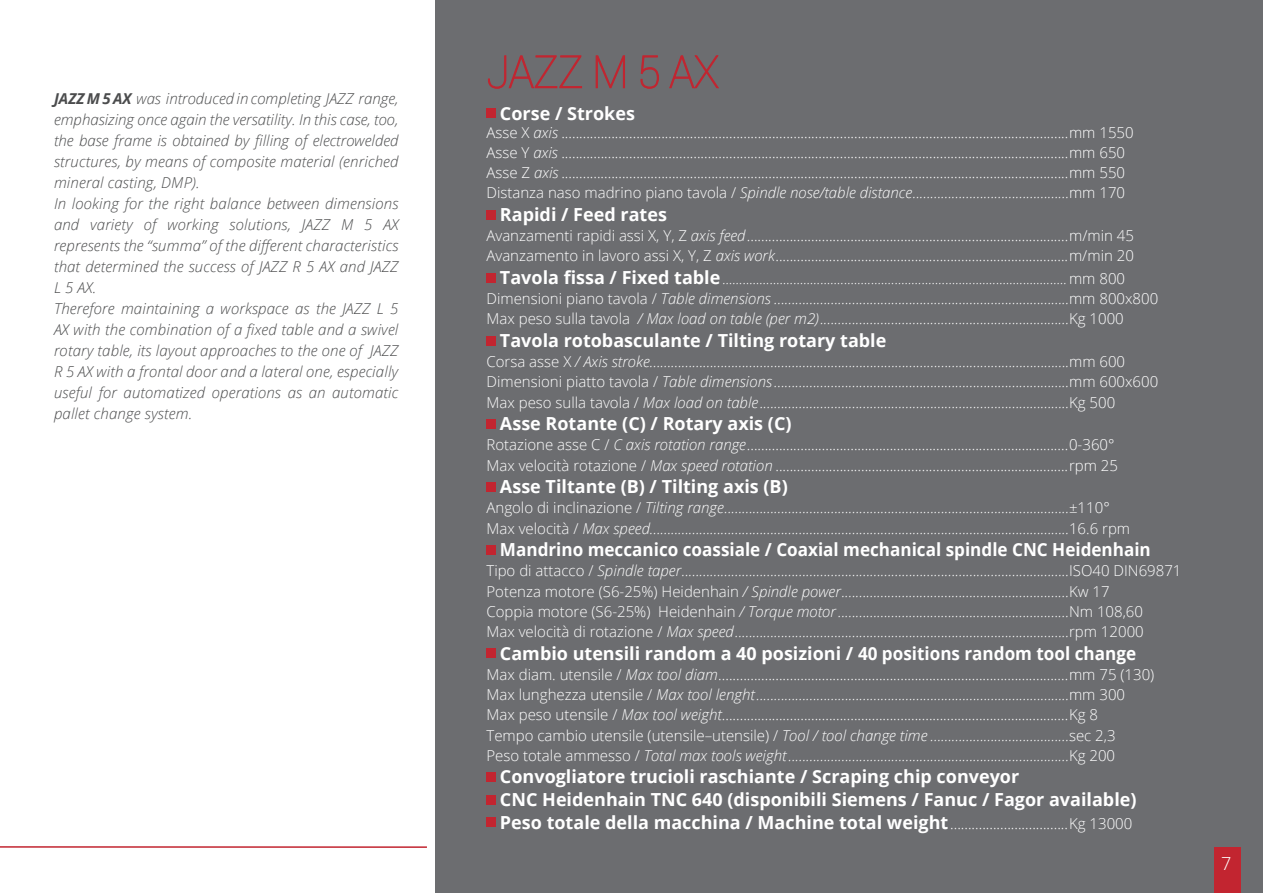
<style>
.page{position:relative;width:1263px;height:893px;background:#fff}
.page>*{position:absolute;margin:0;border:0;box-sizing:border-box;transform-origin:0 0}
.t1{font:700 18px/22.5px "Open Sans";color:#fff}
.t2{font:700 18px "Open Sans";color:#fff;scale:.95 1}
.t3{font:300 18px "Open Sans";color:#fff}
.t4{font:300 15px/20.2px "Open Sans";color:#fff}
.t5{font:italic 300 15px/20.2px "Open Sans";color:#fff}
.t6{font:italic 300 15px/21px "Open Sans";letter-spacing:.01em;color:#4b4c4d}
.t7{font:italic 300 14.25px "Open Sans";color:#fff}
.s1{font-weight:700}
.s2{font-style:italic}
.s3{font-weight:700;font-style:normal;font-size:18px}
.s4{font-style:normal;font-size:15px}
.s5{font-style:normal}
.s6{font-weight:300;font-size:15px}
</style>
<div class="page">
<div style="left:435px;top:0;width:828px;height:893px;background:#6c6d70"></div>
<div style="left:1214px;top:847px;width:27px;height:46px;background:#c22530"></div>
<svg style="left:488px;top:55px;width:94px;height:34px"></svg>
<svg style="left:595px;top:55px;width:30px;height:34px"></svg>
<svg style="left:640px;top:55px;width:19px;height:34px"></svg>
<svg style="left:669px;top:55px;width:50px;height:34px"></svg>
<div style="left:486px;top:108px;width:10px;height:10px;background:#c22530"></div>
<div style="left:486px;top:210px;width:10px;height:9px;background:#c22530"></div>
<div style="left:486px;top:273px;width:10px;height:9px;background:#c22530"></div>
<div style="left:486px;top:336px;width:10px;height:9px;background:#c22530"></div>
<div style="left:486px;top:419px;width:10px;height:10px;background:#c22530"></div>
<div style="left:486px;top:482px;width:10px;height:10px;background:#c22530"></div>
<div style="left:486px;top:545px;width:10px;height:10px;background:#c22530"></div>
<div style="left:486px;top:648px;width:10px;height:10px;background:#c22530"></div>
<div style="left:486px;top:772px;width:10px;height:10px;background:#c22530"></div>
<div style="left:486px;top:795px;width:10px;height:9px;background:#c22530"></div>
<div style="left:486px;top:817px;width:10px;height:10px;background:#c22530"></div>
<svg style="left:0;top:846px;width:427px;height:2px"></svg>
<p class="t6" style="left:54px;top:88px;width:346px"><span class="s1">JAZZ M 5 AX</span> was introduced in completing JAZZ range, emphasizing once again the versatility. In this case, too, the base frame is obtained by filling of electrowelded structures, by means of composite material (enriched mineral casting, DMP).<br>In looking for the right balance between dimensions and variety of working solutions, JAZZ M 5 AX represents the “summa” of the different characteristics that determined the success of JAZZ R 5 AX and JAZZ L 5 AX.<br>Therefore maintaining a workspace as the JAZZ L 5<br>AX with the combination of a fixed table and a swivel rotary table, its layout approaches to the one of JAZZ R 5 AX with a frontal door and a lateral one, especially useful for automatized operations as an automatic pallet change system.</p>
<p class="t1" style="left:500px;top:101px;width:136px">Corse / Strokes</p>
<p class="t4" style="left:486px;top:122px;width:649px">Asse X <span class="s2">axis</span> ..............................................................................................................................................mm 1550<br>Asse Y <span class="s2">axis</span> ..............................................................................................................................................mm 650<br>Asse Z <span class="s2">axis</span> ..............................................................................................................................................mm 550<br>Distanza naso madrino piano tavola / <span class="s2">Spindle nose/table distance............................................</span>mm 170</p>
<p class="t1" style="left:500px;top:203px;width:168px">Rapidi / Feed rates</p>
<p class="t4" style="left:486px;top:225px;width:649px">Avanzamenti rapidi assi X, Y, Z <span class="s2">axis feed</span>..........................................................................................m/min 45<br>Avanzamento in lavoro assi X, Y, Z <span class="s2">axis work</span>..................................................................................m/min 20</p>
<p class="t7" style="left:500px;top:269px;width:627px"><span class="s3">Tavola fissa / Fixed table</span> ......................................................................................................<span class="s4">mm 800</span></p>
<p class="t5" style="left:486px;top:288px;width:673px"><span class="s5">Dimensioni piano tavola /</span> Table dimensions ...................................................................................<span class="s5">mm 800x800<br>Max peso sulla tavola</span> / Max load on table (per m2)......................................................................<span class="s5">Kg 1000</span></p>
<p class="t1" style="left:500px;top:329px;width:388px">Tavola rotobasculante / Tilting rotary table</p>
<p class="t5" style="left:486px;top:351px;width:673px"><span class="s5">Corsa asse X</span> / Axis stroke......................................................................................................................<span class="s5">mm 600<br>Dimensioni piatto tavola /</span> Table dimensions ...................................................................................<span class="s5">mm 600x600<br>Max peso sulla tavola /</span> Max load on table.......................................................................................<span class="s5">Kg 500</span></p>
<p class="t1" style="left:500px;top:412px;width:293px">Asse Rotante (C) / Rotary axis (C)</p>
<p class="t4" style="left:486px;top:434px;width:633px">Rotazione asse C / <span class="s2">C axis rotation range</span>..........................................................................................0-360°<br>Max velocità rotazione / <span class="s2">Max speed rotation</span> ..................................................................................rpm 25</p>
<p class="t1" style="left:500px;top:475px;width:289px">Asse Tiltante (B) / Tilting axis (B)</p>
<p class="t5" style="left:486px;top:497px;width:645px"><span class="s5">Angolo di inclinazione /</span> Tilting range.................................................................................................<span class="s5">±110°<br>Max velocità /</span> Max speed......................................................................................................................<span class="s5">16.6 rpm</span></p>
<p class="t2" style="left:500px;top:537px;width:687px">Mandrino meccanico coassiale / Coaxial mechanical spindle CNC Heidenhain</p>
<p class="t5" style="left:486px;top:560px;width:696px"><span class="s5">Tipo di attacco /</span> Spindle taper.............................................................................................................<span class="s5">ISO40 DIN69871<br>Potenza motore (S6-25%) Heidenhain</span> / Spindle power................................................................<span class="s5">Kw 17<br>Coppia motore (S6-25%) Heidenhain</span> / Torque motor.................................................................<span class="s5">Nm 108,60<br>Max velocità di rotazione /</span> Max speed..............................................................................................<span class="s5">rpm 12000</span></p>
<p class="t1" style="left:500px;top:641px;width:638px">Cambio utensili random a 40 posizioni / 40 positions random tool change</p>
<p class="t4" style="left:486px;top:664px;width:669px">Max diam. utensile / <span class="s2">Max tool diam</span>..................................................................................................mm 75 (130)<br>Max lunghezza utensile / <span class="s2">Max tool lenght........................................................................................</span>mm 300<br>Max peso utensile / <span class="s2">Max tool weight</span>.................................................................................................Kg 8<br>Tempo cambio utensile (utensile–utensile) / <span class="s2">Tool / tool change time .......................................</span>sec 2,3<br>Peso totale ammesso / <span class="s2">Total max tools weight...............................................................................</span>Kg 200</p>
<p class="t1" style="left:500px;top:765px;width:638px">Convogliatore trucioli raschiante / Scraping chip conveyor<br>CNC Heidenhain TNC 640 (disponibili Siemens / Fanuc / Fagor available)<br>Peso totale della macchina / Machine total weight<span class="s6">.................................Kg 13000</span></p>
<p class="t3" style="left:1221px;top:851px;width:12px">7</p>
</div>
